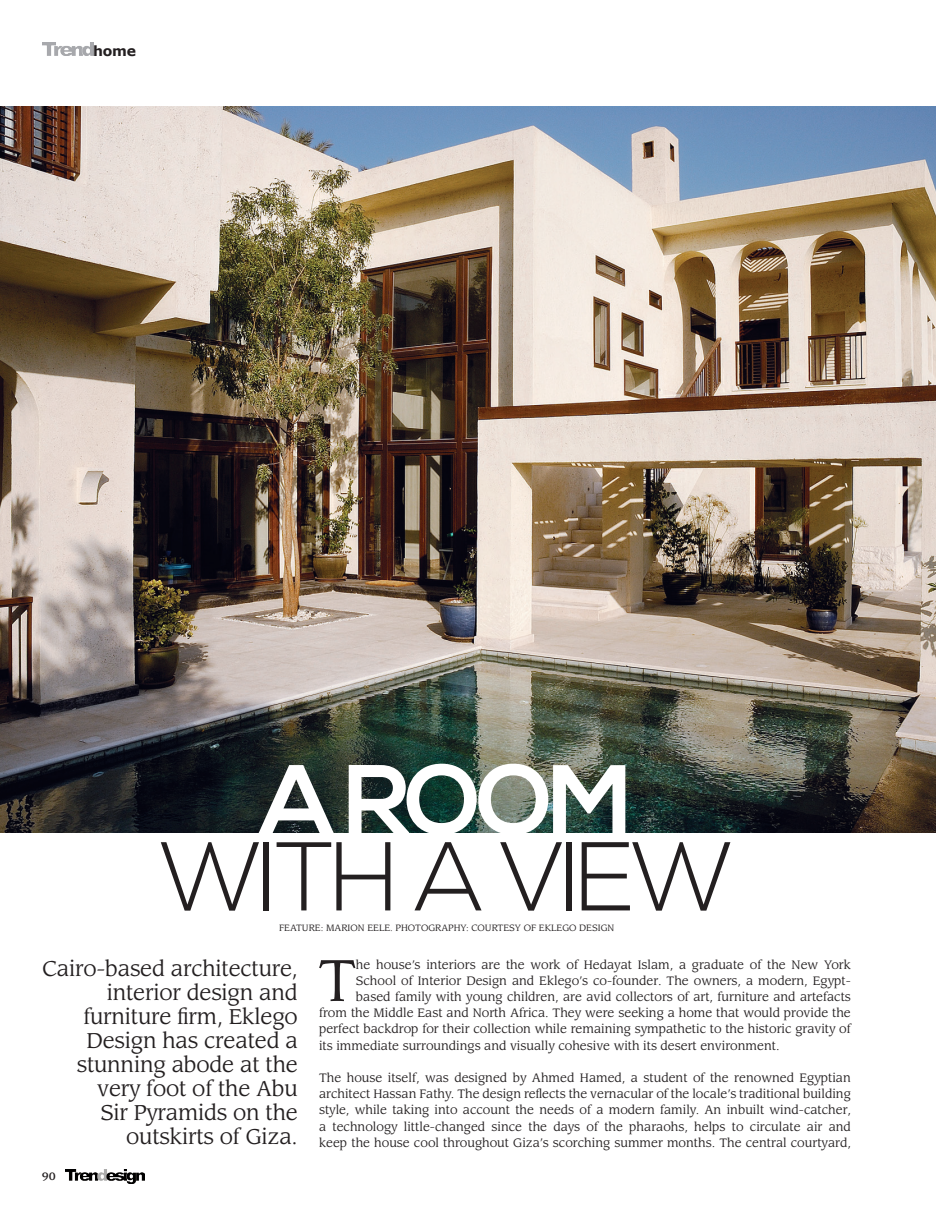
<style>
.page{position:relative;width:936px;height:1212px;background:#fff}
.page>*{position:absolute;margin:0;border:0;box-sizing:border-box;transform-origin:0 0}
.t1{font:300 97.5px/77.1px "Nexa";letter-spacing:-.05em;color:#231f20;text-align:center}
.t2{font:57.75px "Leawood Std";color:#231f20}
.t3{font:21px/24px "Leawood Std";letter-spacing:-.01em;color:#231f20;text-align:right}
.t4{font:700 13.95px "Verdana";color:#231f20}
.t5{font:12px/16.2px "Leawood Std";color:#231f20;text-align:justify}
.t6{font:500 10.5px "Leawood Std";color:#231f20}
.t7{font:9px "Leawood Std";color:#231f20}
.s1{font-weight:700;color:#fff}
</style>
<div class="page">
<img style="left:0;top:106px;width:935px;height:726px">
<img style="left:66px;top:1169px;width:78px;height:14px">
<img style="left:43px;top:43px;width:50px;height:13px">
<p class="t4" style="left:93px;top:41px;width:44px">home</p>
<p class="t1" style="left:160px;top:766px;width:575px"><span class="s1">A ROOM<br></span>WITH A VIEW</p>
<p class="t7" style="left:279px;top:922px;width:337px">Feature: Marion Eele. Photography: Courtesy of Eklego Design</p>
<p class="t3" style="left:43px;top:957px;width:257px">Cairo-based architecture, interior design and furniture firm, Eklego<br>Design has created a stunning abode at the very foot of the Abu<br>Sir Pyramids on the outskirts of Giza.</p>
<p class="t6" style="left:42px;top:1170px;width:16px">90</p>
<p class="t2" style="left:318px;top:946px;width:38px">T</p>
<p class="t5" style="left:356px;top:956px;width:496px">he house’s interiors are the work of Hedayat Islam, a graduate of the New York</p>
<p class="t5" style="left:356px;top:972px;width:496px">School of Interior Design and Eklego’s co-founder. The owners, a modern, Egypt-</p>
<p class="t5" style="left:356px;top:989px;width:496px">based family with young children, are avid collectors of art, furniture and artefacts</p>
<p class="t5" style="left:319px;top:1005px;width:533px">from the Middle East and North Africa. They were seeking a home that would provide the</p>
<p class="t5" style="left:319px;top:1021px;width:533px">perfect backdrop for their collection while remaining sympathetic to the historic gravity of</p>
<p class="t5" style="left:319px;top:1037px;width:462px">its immediate surroundings and visually cohesive with its desert environment.</p>
<p class="t5" style="left:319px;top:1070px;width:533px">The house itself, was designed by Ahmed Hamed, a student of the renowned Egyptian architect Hassan Fathy. The design reflects the vernacular of the locale’s traditional building style, while taking into account the needs of a modern family. An inbuilt wind-catcher, a technology little-changed since the days of the pharaohs, helps to circulate air and keep the house cool throughout Giza’s scorching summer months. The central courtyard,</p>
</div>
